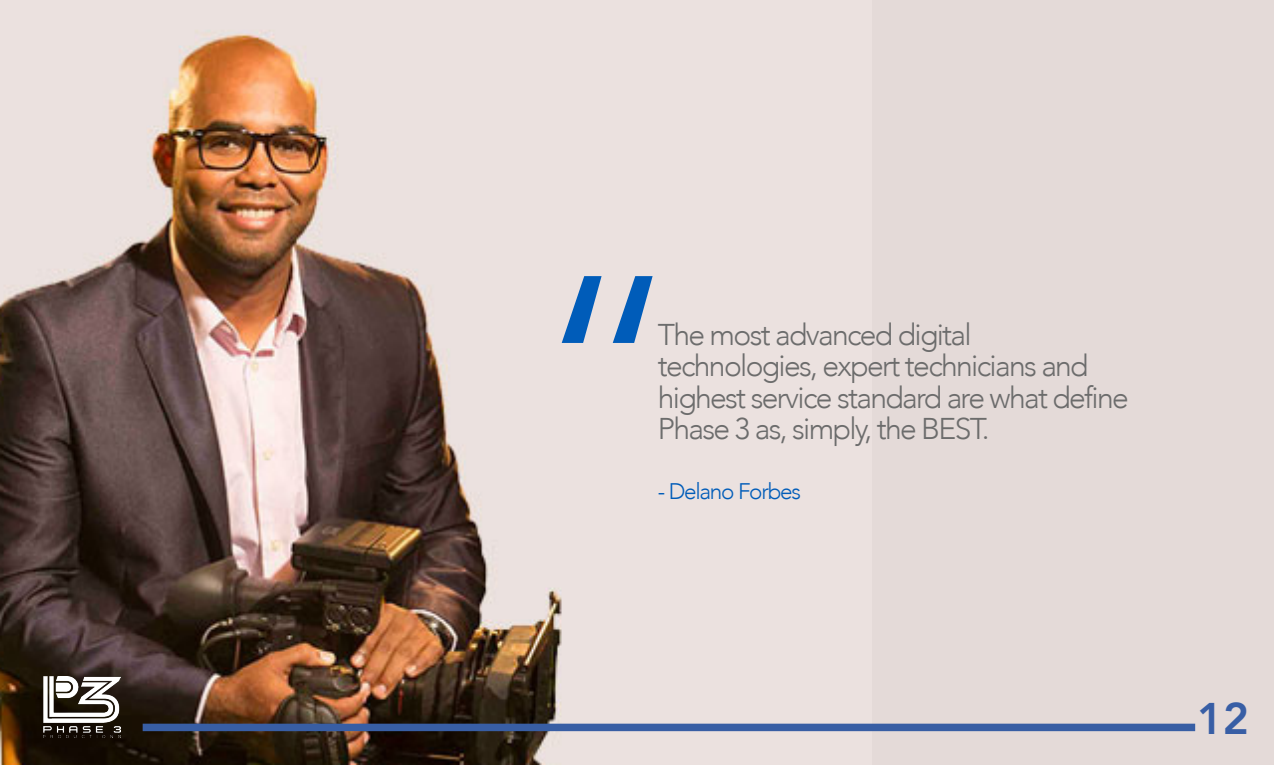
<style>
.page{position:relative;width:1274px;height:765px;background:#fff}
.page>*{position:absolute;margin:0;border:0;box-sizing:border-box;transform-origin:0 0}
.t1{font:300 293.12px "Avenir";color:#005cb9}
.t2{font:800 44.25px "Avenir";color:#385ea5}
.t3{font:300 30px/31.2px "Avenir";letter-spacing:-.055em;color:#6c6c6c}
.t4{font:300 22.5px "Avenir";letter-spacing:-.055em;color:#005cb9}
</style>
<div class="page">
<div style="left:858px;top:0;width:416px;height:765px;background:#e4dad8"></div>
<img style="left:0;top:0;width:871px;height:765px">
<div style="left:143px;top:724px;width:1052px;height:7px;background:#385ea4"></div>
<img style="left:44px;top:676px;width:77px;height:61px">
<h1 class="t1" style="left:531px;top:209px;width:154px">“</h1>
<p class="t3" style="left:658px;top:319px;width:472px">The most advanced digital technologies, expert technicians and highest service standard are what define Phase 3 as, simply, the BEST.</p>
<p class="t4" style="left:658px;top:478px;width:145px">- Delano Forbes</p>
<h2 class="t2" style="left:1197px;top:684px;width:54px">12</h2>
</div>
